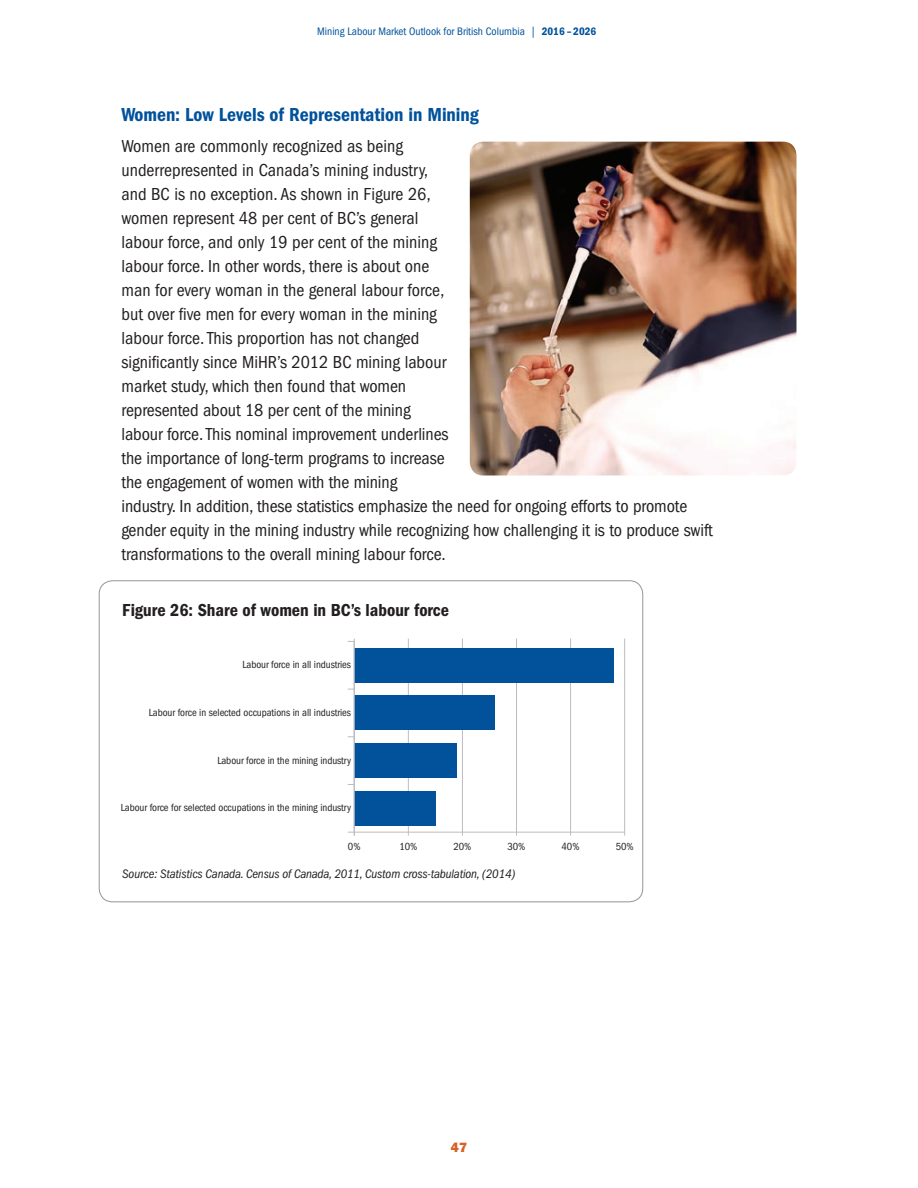
<style>
.page{position:relative;width:918px;height:1188px;background:#fff}
.page>*{position:absolute;margin:0;border:0;box-sizing:border-box;transform-origin:0 0}
.t1{font:19.5px "ITC Franklin Gothic Std Dm Cd";color:#01529b}
.t2{font:condensed 18px/24px "ITC Franklin Gothic Std";letter-spacing:-.005em;color:#231f20}
.t3{font:18px "ITC Franklin Gothic Std Dm Cd";color:#231f20}
.t4{font:13.5px "ITC Franklin Gothic Std Hvy";color:#d76126}
.t5{font:italic condensed 12.75px "ITC Franklin Gothic Std";letter-spacing:-.01em;color:#231f20}
.t6{font:condensed 11.25px "ITC Franklin Gothic Std";color:#01529b}
.t7{font:condensed 10.65px "ITC Franklin Gothic Std";letter-spacing:-.005em;color:#231f20}
.s1{font-family:"ITC Franklin Gothic Std Dm Cd";font-stretch:normal}
</style>
<div class="page">
<img style="left:470px;top:142px;width:326px;height:333px">
<hr style="left:354px;top:832px;width:271px;height:1px;background:#bcbdc0">
<hr style="left:354px;top:639px;width:1px;height:191px;background:#bcbdc0">
<hr style="left:408px;top:639px;width:1px;height:197px;background:#bcbdc0">
<hr style="left:462px;top:639px;width:1px;height:197px;background:#bcbdc0">
<hr style="left:516px;top:639px;width:1px;height:197px;background:#bcbdc0">
<hr style="left:570px;top:639px;width:1px;height:197px;background:#bcbdc0">
<hr style="left:624px;top:639px;width:1px;height:197px;background:#bcbdc0">
<div style="left:354px;top:648px;width:260px;height:34px;background:#01529b"></div>
<div style="left:354px;top:696px;width:141px;height:34px;background:#01529b"></div>
<div style="left:354px;top:743px;width:103px;height:35px;background:#01529b"></div>
<div style="left:354px;top:791px;width:81px;height:34px;background:#01529b"></div>
<hr style="left:354px;top:641px;width:1px;height:195px;background:#bcbdc0">
<p class="t6" style="left:317px;top:25px;width:281px">Mining Labour Market Outlook for British Columbia | <span class="s1">2016 – 2026</span></p>
<p class="t1" style="left:122px;top:104px;width:359px">Women: Low Levels of Representation in Mining</p>
<p class="t2" style="left:122px;top:134px;width:593px">Women are commonly recognized as being<br>underrepresented in Canada’s mining industry,<br>and BC is no exception. As shown in Figure 26,<br>women represent 48 per cent of BC’s general<br>labour force, and only 19 per cent of the mining<br>labour force. In other words, there is about one<br>man for every woman in the general labour force,<br>but over five men for every woman in the mining<br>labour force. This proportion has not changed<br>significantly since MiHR’s 2012 BC mining labour<br>market study, which then found that women<br>represented about 18 per cent of the mining<br>labour force. This nominal improvement underlines<br>the importance of long-term programs to increase<br>the engagement of women with the mining<br>industry. In addition, these statistics emphasize the need for ongoing efforts to promote gender equity in the mining industry while recognizing how challenging it is to produce swift transformations to the overall mining labour force.</p>
<p class="t3" style="left:122px;top:600px;width:328px">Figure 26: Share of women in BC’s labour force</p>
<p class="t7" style="left:242px;top:659px;width:110px">Labour force in all industries</p>
<p class="t7" style="left:149px;top:707px;width:204px">Labour force in selected occupations in all industries</p>
<p class="t7" style="left:217px;top:754px;width:135px">Labour force in the mining industry</p>
<p class="t7" style="left:121px;top:802px;width:232px">Labour force for selected occupations in the mining industry</p>
<p class="t7" style="left:348px;top:841px;width:14px">0%</p>
<p class="t7" style="left:399px;top:841px;width:20px">10%</p>
<p class="t7" style="left:453px;top:841px;width:20px">20%</p>
<p class="t7" style="left:508px;top:841px;width:20px">30%</p>
<p class="t7" style="left:562px;top:841px;width:20px">40%</p>
<p class="t7" style="left:616px;top:841px;width:20px">50%</p>
<p class="t5" style="left:122px;top:867px;width:395px">Source: Statistics Canada. Census of Canada, 2011, Custom cross-tabulation, (2014)</p>
<p class="t4" style="left:451px;top:1140px;width:18px">47</p>
</div>
